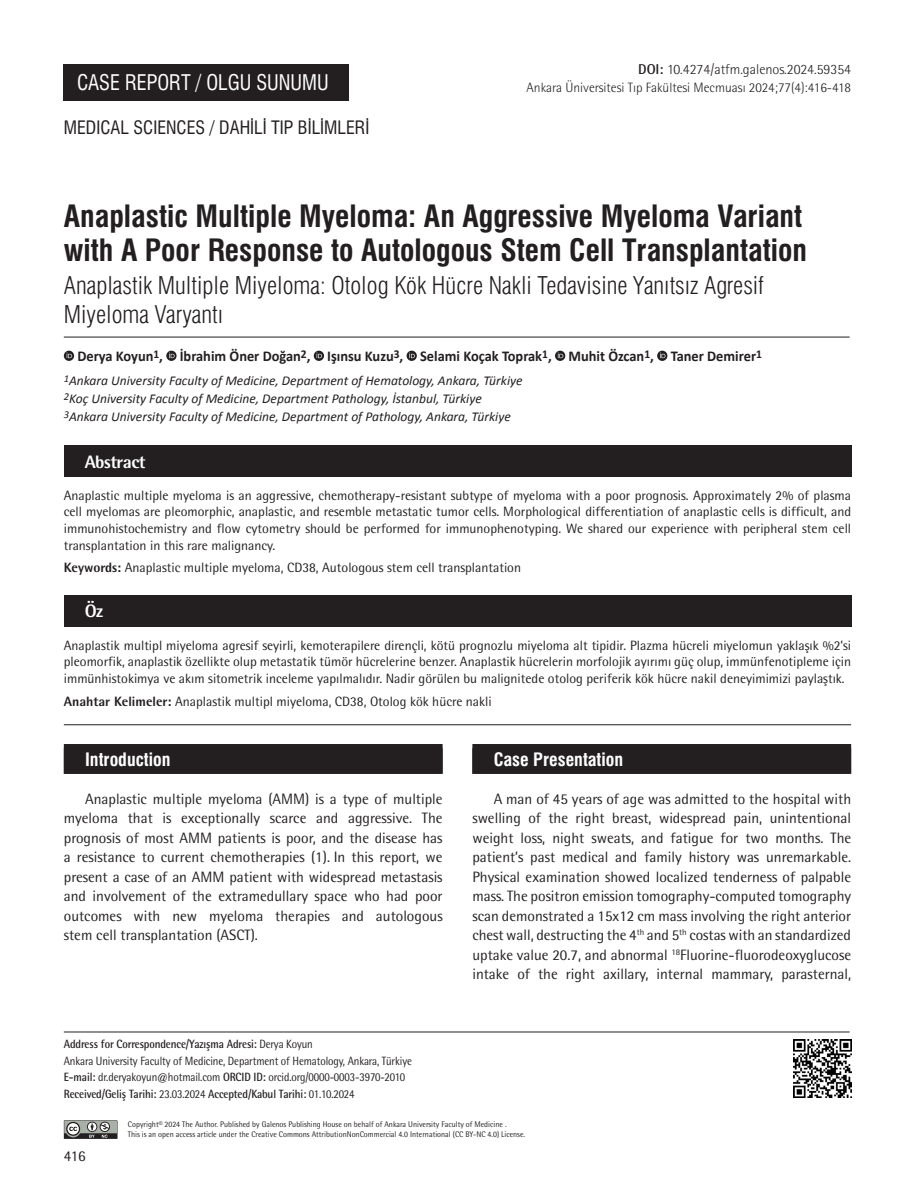
<style>
.page{position:relative;width:915px;height:1191px;background:#fff}
.page>*{position:absolute;margin:0;border:0;box-sizing:border-box;transform-origin:0 0}
._1__BASLIK{font:30px/34.5px "Swiss Condensed Bold Tr";color:#231f20}
._2__BASLIK{font:24px/28.5px "Swiss Condensed Light Tr";color:#231f20}
.t1{font:21px "Swiss Condensed Tr";color:#fff;scale:.96 1}
.ALT_TÜR{font:18px "Swiss Condensed Tr";color:#231f20}
.ANA_BASLIK{font:18px "Swiss Condensed Bold Tr";color:#fff}
.t2{font:800 18px "Rotis Semi Sans Std";letter-spacing:-.025em;color:#fff}
.YAZI{font:15px/19.5px "Rotis Semi Sans Std";color:#231f20;text-align:justify}
.YAZARLAR{font:700 15px "Calibri";color:#231f20;scale:.96 1}
.DOİ{font:300 14.25px "Rotis Semi Sans Std";color:#231f20}
.OZET{font:13.5px/16.5px "Rotis Semi Sans Std";color:#231f20;text-align:justify}
.KURUMLAR{font:italic 13.5px "Calibri";color:#231f20}
.SAYFA_ARA{font:300 13.5px "Rotis Semi Sans Std";color:#231f20}
.t3{font:12px "Rotis Semi Sans Std";letter-spacing:-.01em;color:#231f20;scale:.9 1}
.t4{font:700 12px "Rotis Semi Sans Std";letter-spacing:-.01em;color:#231f20;scale:.9 1}
.t5{font:8.25px/9.9px "Rotis Semi Sans Std";color:#231f20;scale:.95 1}
.s1{font-weight:700}
.s2{font-weight:800}
.s3{font-weight:400}
</style>
<div class="page">
<div style="left:64px;top:64px;width:285px;height:37px;background:#231f20"></div>
<svg style="left:64px;top:1120px;width:53px;height:18px"></svg>
<svg style="left:64px;top:351px;width:10px;height:10px"></svg>
<svg style="left:67px;top:352px;width:5px;height:6px"></svg>
<svg style="left:166px;top:351px;width:10px;height:10px"></svg>
<svg style="left:169px;top:352px;width:5px;height:6px"></svg>
<svg style="left:313px;top:351px;width:11px;height:10px"></svg>
<svg style="left:316px;top:352px;width:6px;height:6px"></svg>
<svg style="left:406px;top:351px;width:10px;height:10px"></svg>
<svg style="left:409px;top:352px;width:6px;height:6px"></svg>
<svg style="left:555px;top:351px;width:10px;height:10px"></svg>
<svg style="left:557px;top:352px;width:6px;height:6px"></svg>
<svg style="left:657px;top:351px;width:10px;height:10px"></svg>
<svg style="left:659px;top:352px;width:6px;height:6px"></svg>
<hr style="left:64px;top:337px;width:785px;height:1px;background:#231f20">
<div style="left:64px;top:446px;width:786px;height:31px;background:#231f20"></div>
<div style="left:64px;top:595px;width:786px;height:31px;background:#231f20"></div>
<hr style="left:64px;top:724px;width:786px;height:1px;background:#231f20">
<div style="left:64px;top:744px;width:378px;height:30px;background:#231f20"></div>
<div style="left:472px;top:744px;width:378px;height:30px;background:#231f20"></div>
<hr style="left:64px;top:1031px;width:785px;height:1px;background:#231f20">
<img style="left:793px;top:1039px;width:57px;height:58px">
<h3 class="t1" style="left:77px;top:70px;width:263px">CASE REPORT / OLGU SUNUMU</h3>
<p class="ALT_TÜR" style="left:64px;top:117px;width:307px">MEDICAL SCIENCES / DAHİLİ TIP BİLİMLERİ</p>
<p class="DOİ" style="left:638px;top:61px;width:214px"><span class="s1">DOI:</span> 10.4274/atfm.galenos.2024.59354</p>
<p class="SAYFA_ARA" style="left:526px;top:79px;width:326px">Ankara Üniversitesi Tıp Fakültesi Mecmuası 2024;77(4):416-418</p>
<p class="_1__BASLIK" style="left:64px;top:199px;width:744px">Anaplastic Multiple Myeloma: An Aggressive Myeloma Variant with A Poor Response to Autologous Stem Cell Transplantation</p>
<p class="_2__BASLIK" style="left:64px;top:271px;width:701px">Anaplastik Multiple Miyeloma: Otolog Kök Hücre Nakli Tedavisine Yanıtsız Agresif<br>Miyeloma Varyantı</p>
<p class="YAZARLAR" style="left:77px;top:345px;width:714px">Derya Koyun<sup>1</sup>, İbrahim Öner Doğan<sup>2</sup>, Işınsu Kuzu<sup>3</sup>, Selami Koçak Toprak<sup>1</sup>, Muhit Özcan<sup>1</sup>, Taner Demirer<sup>1</sup></p>
<p class="KURUMLAR" style="left:64px;top:371px;width:460px"><sup>1</sup>Ankara University Faculty of Medicine, Department of Hematology, Ankara, Türkiye</p>
<p class="KURUMLAR" style="left:64px;top:389px;width:419px"><sup>2</sup>Koç University Faculty of Medicine, Department Pathology, İstanbul, Türkiye</p>
<p class="KURUMLAR" style="left:64px;top:407px;width:448px"><sup>3</sup>Ankara University Faculty of Medicine, Department of Pathology, Ankara, Türkiye</p>
<p class="t2" style="left:85px;top:450px;width:62px">Abstract</p>
<p class="OZET" style="left:64px;top:487px;width:788px">Anaplastic multiple myeloma is an aggressive, chemotherapy-resistant subtype of myeloma with a poor prognosis. Approximately 2% of plasma cell myelomas are pleomorphic, anaplastic, and resemble metastatic tumor cells. Morphological differentiation of anaplastic cells is difficult, and immunohistochemistry and flow cytometry should be performed for immunophenotyping. We shared our experience with peripheral stem cell transplantation in this rare malignancy.</p>
<p class="OZET" style="left:64px;top:559px;width:458px"><span class="s2">Keywords:</span> Anaplastic multiple myeloma, CD38, Autologous stem cell transplantation</p>
<p class="t2" style="left:85px;top:600px;width:20px">Öz</p>
<p class="OZET" style="left:64px;top:636px;width:788px">Anaplastik multipl miyeloma agresif seyirli, kemoterapilere dirençli, kötü prognozlu miyeloma alt tipidir. Plazma hücreli miyelomun yaklaşık %2’si pleomorfik, anaplastik özellikte olup metastatik tümör hücrelerine benzer. Anaplastik hücrelerin morfolojik ayırımı güç olup, immünfenotipleme için immünhistokimya ve akım sitometrik inceleme yapılmalıdır. Nadir görülen bu malignitede otolog periferik kök hücre nakil deneyimimizi paylaştık.</p>
<p class="OZET" style="left:64px;top:692px;width:429px"><span class="s2">Anahtar Kelimeler:</span> Anaplastik multipl miyeloma, CD38, Otolog kök hücre nakli</p>
<p class="ANA_BASLIK" style="left:85px;top:748px;width:87px">Introduction</p>
<p class="YAZI" style="left:64px;top:789px;width:380px;text-indent:21px">Anaplastic multiple myeloma (AMM) is a type of multiple myeloma that is exceptionally scarce and aggressive. The prognosis of most AMM patients is poor, and the disease has a resistance to current chemotherapies (1). In this report, we present a case of an AMM patient with widespread metastasis and involvement of the extramedullary space who had poor outcomes with new myeloma therapies and autologous stem cell transplantation (ASCT).</p>
<p class="t4" style="left:64px;top:1036px;width:278px">Address for Correspondence/Yazışma Adresi: <span class="s3">Derya Koyun</span></p>
<p class="t3" style="left:64px;top:1053px;width:388px">Ankara University Faculty of Medicine, Department of Hematology, Ankara, Türkiye</p>
<p class="t3" style="left:64px;top:1070px;width:380px"><span class="s1">E-mail:</span> dr.deryakoyun@hotmail.com <span class="s1">ORCID ID:</span> orcid.org/0000-0003-3970-2010</p>
<p class="t4" style="left:64px;top:1086px;width:324px">Received/Geliş Tarihi: <span class="s3">23.03.2024</span> Accepted/Kabul Tarihi: <span class="s3">01.10.2024</span></p>
<p class="ANA_BASLIK" style="left:493px;top:748px;width:131px">Case Presentation</p>
<p class="YAZI" style="left:472px;top:789px;width:380px;text-indent:21px">A man of 45 years of age was admitted to the hospital with swelling of the right breast, widespread pain, unintentional weight loss, night sweats, and fatigue for two months. The patient’s past medical and family history was unremarkable.<br>Physical examination showed localized tenderness of palpable mass. The positron emission tomography-computed tomography scan demonstrated a 15x12 cm mass involving the right anterior chest wall, destructing the 4<sup>th</sup> and 5<sup>th</sup> costas with an standardized uptake value 20.7, and abnormal <sup>18</sup>Fluorine-fluorodeoxyglucose intake of the right axillary, internal mammary, parasternal,</p>
<p class="YAZI" style="left:64px;top:1146px;width:23px">416</p>
<p class="t5" style="left:128px;top:1119px;width:419px">Copyright© 2024 The Author. Published by Galenos Publishing House on behalf of Ankara University Faculty of Medicine .<br>This is an open access article under the Creative Commons AttributionNonCommercial 4.0 International (CC BY-NC 4.0) License.</p>
</div>
